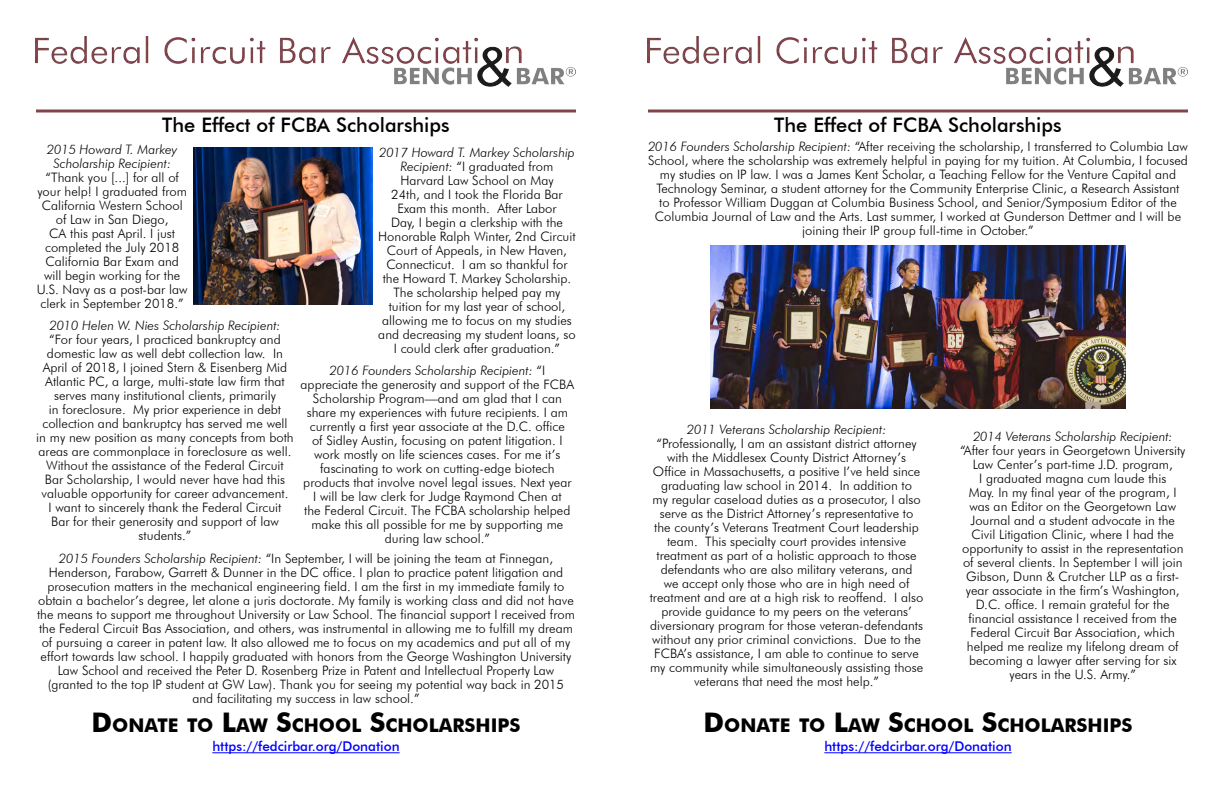
<style>
.page{position:relative;width:1224px;height:792px;background:#fff}
.page>*{position:absolute;margin:0;border:0;box-sizing:border-box;transform-origin:0 0}
.t1{font:500 20px "Futura BT";color:#000}
.t2{font:700 18.9px "Futura BT";color:#000}
.t3{font:500 13.5px "Futura BT";color:#00f}
.t4{font:300 13px/14px "Futura BT";color:#000;text-align:center}
.t5{font:italic 300 13px/14px "Futura BT";color:#000;text-align:center}
.s1{font-style:italic}
.s2{font-size:27px}
</style>
<div class="page">
<hr style="left:36px;top:110px;width:540px;height:2px;background:#80474a">
<img style="left:36px;top:36px;width:540px;height:50px">
<img style="left:194px;top:147px;width:179px;height:157px">
<hr style="left:212px;top:752px;width:188px;height:1px;background:#00f">
<hr style="left:648px;top:110px;width:540px;height:2px;background:#80474a">
<img style="left:648px;top:36px;width:540px;height:50px">
<img style="left:711px;top:245px;width:414px;height:164px">
<hr style="left:824px;top:752px;width:188px;height:1px;background:#00f">
<h1 class="t1" style="left:162px;top:112px;width:289px">The Effect of FCBA Scholarships</h1>
<p class="t5" style="left:47px;top:142px;width:132px">2015 Howard T. Markey<br>Scholarship Recipient:</p>
<p class="t4" style="left:37px;top:170px;width:152px">“Thank you [...] for all of your help! I graduated from<br>California Western School of Law in San Diego,<br>CA this past April. I just completed the July 2018<br>California Bar Exam and will begin working for the<br>U.S. Navy as a post-bar law clerk in September 2018.”</p>
<p class="t5" style="left:49px;top:318px;width:233px">2010 Helen W. Nies Scholarship Recipient:</p>
<p class="t4" style="left:36px;top:332px;width:259px">“For four years, I practiced bankruptcy and domestic law as well debt collection law. In April of 2018, I joined Stern &amp; Eisenberg Mid Atlantic PC, a large, multi-state law firm that serves many institutional clients, primarily<br>in foreclosure. My prior experience in debt collection and bankruptcy has served me well in my new position as many concepts from both areas are commonplace in foreclosure as well.<br>Without the assistance of the Federal Circuit Bar Scholarship, I would never have had this valuable opportunity for career advancement.<br>I want to sincerely thank the Federal Circuit<br>Bar for their generosity and support of law students.”</p>
<p class="t4" style="left:378px;top:145px;width:199px"><span class="s1">2017 Howard T. Markey Scholarship<br>Recipient:</span> “I graduated from<br>Harvard Law School on May<br>24th, and I took the Florida Bar<br>Exam this month. After Labor<br>Day, I begin a clerkship with the<br>Honorable Ralph Winter, 2nd Circuit<br>Court of Appeals, in New Haven,<br>Connecticut. I am so thankful for the Howard T. Markey Scholarship.<br>The scholarship helped pay my tuition for my last year of school, allowing me to focus on my studies and decreasing my student loans, so<br>I could clerk after graduation.”</p>
<p class="t4" style="left:301px;top:363px;width:275px"><span class="s1">2016 Founders Scholarship Recipient:</span> “I appreciate the generosity and support of the FCBA Scholarship Program—and am glad that I can share my experiences with future recipients. I am currently a first year associate at the D.C. office<br>of Sidley Austin, focusing on patent litigation. I work mostly on life sciences cases. For me it’s fascinating to work on cutting-edge biotech products that involve novel legal issues. Next year I will be law clerk for Judge Raymond Chen at<br>the Federal Circuit. The FCBA scholarship helped make this all possible for me by supporting me during law school.”</p>
<p class="t4" style="left:37px;top:551px;width:539px"><span class="s1">2015 Founders Scholarship Recipient:</span> “In September, I will be joining the team at Finnegan, Henderson, Farabow, Garrett &amp; Dunner in the DC office. I plan to practice patent litigation and prosecution matters in the mechanical engineering field. I am the first in my immediate family to obtain a bachelor’s degree, let alone a juris doctorate. My family is working class and did not have the means to support me throughout University or Law School. The financial support I received from the Federal Circuit Bas Association, and others, was instrumental in allowing me to fulfill my dream of pursuing a career in patent law. It also allowed me to focus on my academics and put all of my effort towards law school. I happily graduated with honors from the George Washington University Law School and received the Peter D. Rosenberg Prize in Patent and Intellectual Property Law (granted to the top IP student at GW Law). Thank you for seeing my potential way back in 2015 and facilitating my success in law school.”</p>
<h2 class="t2" style="left:92px;top:714px;width:429px"><span class="s2">D</span>ONATE TO <span class="s2">L</span>AW <span class="s2">S</span>CHOOL <span class="s2">S</span>CHOLARSHIPS</h2>
<p class="t3" style="left:212px;top:738px;width:189px">https://fedcirbar.org/Donation</p>
<h1 class="t1" style="left:774px;top:112px;width:289px">The Effect of FCBA Scholarships</h1>
<p class="t4" style="left:648px;top:139px;width:541px"><span class="s1">2016 Founders Scholarship Recipient:</span> “After receiving the scholarship, I transferred to Columbia Law School, where the scholarship was extremely helpful in paying for my tuition. At Columbia, I focused my studies on IP law. I was a James Kent Scholar, a Teaching Fellow for the Venture Capital and Technology Seminar, a student attorney for the Community Enterprise Clinic, a Research Assistant<br>to Professor William Duggan at Columbia Business School, and Senior/Symposium Editor of the Columbia Journal of Law and the Arts. Last summer, I worked at Gunderson Dettmer and I will be joining their IP group full-time in October.”</p>
<p class="t5" style="left:687px;top:422px;width:201px">2011 Veterans Scholarship Recipient:</p>
<p class="t4" style="left:650px;top:436px;width:275px">“Professionally, I am an assistant district attorney with the Middlesex County District Attorney’s Office in Massachusetts, a positive I’ve held since graduating law school in 2014. In addition to<br>my regular caseload duties as a prosecutor, I also serve as the District Attorney’s representative to<br>the county’s Veterans Treatment Court leadership team. This specialty court provides intensive treatment as part of a holistic approach to those defendants who are also military veterans, and<br>we accept only those who are in high need of treatment and are at a high risk to reoffend. I also provide guidance to my peers on the veterans’ diversionary program for those veteran-defendants without any prior criminal convictions. Due to the FCBA’s assistance, I am able to continue to serve my community while simultaneously assisting those veterans that need the most help.”</p>
<p class="t5" style="left:973px;top:429px;width:201px">2014 Veterans Scholarship Recipient:</p>
<p class="t4" style="left:960px;top:443px;width:227px">“After four years in Georgetown University Law Center’s part-time J.D. program,<br>I graduated magna cum laude this<br>May. In my final year of the program, I was an Editor on the Georgetown Law Journal and a student advocate in the Civil Litigation Clinic, where I had the opportunity to assist in the representation of several clients. In September I will join Gibson, Dunn &amp; Crutcher LLP as a first&shy;year associate in the firm’s Washington, D.C. office. I remain grateful for the financial assistance I received from the Federal Circuit Bar Association, which helped me realize my lifelong dream of becoming a lawyer after serving for six years in the U.S. Army.”</p>
<h2 class="t2" style="left:704px;top:714px;width:429px"><span class="s2">D</span>ONATE TO <span class="s2">L</span>AW <span class="s2">S</span>CHOOL <span class="s2">S</span>CHOLARSHIPS</h2>
<p class="t3" style="left:824px;top:738px;width:189px">https://fedcirbar.org/Donation</p>
</div>
